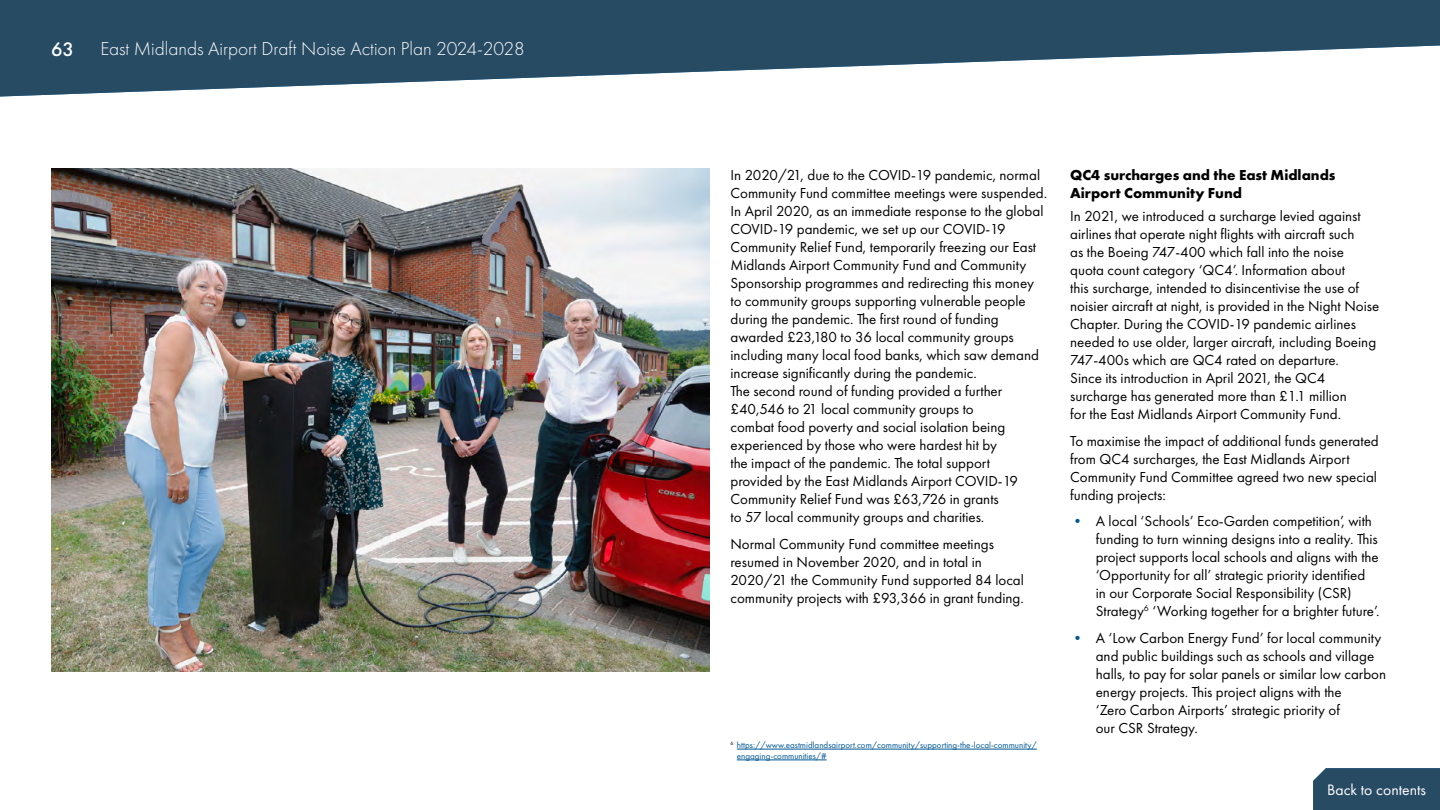
<style>
.page{position:relative;width:1440px;height:810px;background:#fff}
.page>*{position:absolute;margin:0;border:0;box-sizing:border-box;transform-origin:0 0}
.t1{font:500 20.33px "Futura PT";color:#fff}
.t2{font:300 19.42px "Futura PT";color:#fff}
.t3{font:15.75px "Futura PT";color:#fefefe}
.Body{font:15px/18px "Futura PT";color:#000}
.Header_4{font:700 15px/18px "Futura PT";color:#000}
.Footnote{font:9px/10.8px "Futura PT";color:#005694}
.s1{color:#005694}
</style>
<div class="page">
<img style="left:51px;top:169px;width:659px;height:503px">
<hr style="left:737px;top:749px;width:300px;height:1px;background:#005694">
<hr style="left:737px;top:760px;width:90px;height:1px;background:#005694">
<svg style="left:0;top:0;width:1440px;height:97px;fill:#284b64"></svg>
<div style="left:1313px;top:768px;width:127px;height:42px;background:#284b64"></div>
<h1 class="t1" style="left:51px;top:37px;width:25px">63</h1>
<p class="t2" style="left:100px;top:37px;width:426px">East Midlands Airport Draft Noise Action Plan 2024-2028</p>
<p class="Body" style="left:730px;top:166px;width:318px">In 2020/21, due to the COVID-19 pandemic, normal Community Fund committee meetings were suspended.<br>In April 2020, as an immediate response to the global COVID-19 pandemic, we set up our COVID-19<br>Community Relief Fund, temporarily freezing our East Midlands Airport Community Fund and Community Sponsorship programmes and redirecting this money to community groups supporting vulnerable people during the pandemic. The first round of funding awarded £23,180 to 36 local community groups including many local food banks, which saw demand increase significantly during the pandemic.<br>The second round of funding provided a further £40,546 to 21 local community groups to<br>combat food poverty and social isolation being experienced by those who were hardest hit by<br>the impact of the pandemic. The total support<br>provided by the East Midlands Airport COVID-19<br>Community Relief Fund was £63,726 in grants<br>to 57 local community groups and charities.</p>
<p class="Body" style="left:730px;top:535px;width:295px">Normal Community Fund committee meetings resumed in November 2020, and in total in 2020/21 the Community Fund supported 84 local community projects with £93,366 in grant funding.</p>
<p class="Footnote" style="left:737px;top:740px;width:301px;text-indent:-6px"><sup>6</sup> https://www.eastmidlandsairport.com/community/supporting-the-local-community/ engaging-communities/#</p>
<h4 class="Header_4" style="left:1070px;top:166px;width:267px">QC4 surcharges and the East Midlands<br>Airport Community Fund</h4>
<p class="Body" style="left:1070px;top:207px;width:311px">In 2021, we introduced a surcharge levied against airlines that operate night flights with aircraft such<br>as the Boeing 747-400 which fall into the noise quota count category ‘QC4’. Information about<br>this surcharge, intended to disincentivise the use of noisier aircraft at night, is provided in the Night Noise Chapter. During the COVID-19 pandemic airlines needed to use older, larger aircraft, including Boeing 747-400s which are QC4 rated on departure.<br>Since its introduction in April 2021, the QC4 surcharge has generated more than £1.1 million<br>for the East Midlands Airport Community Fund.</p>
<p class="Body" style="left:1070px;top:432px;width:310px">To maximise the impact of additional funds generated from QC4 surcharges, the East Midlands Airport Community Fund Committee agreed two new special funding projects:</p>
<p class="Body" style="left:1096px;top:512px;width:285px;text-indent:-26px"><span class="s1">•</span> A local ‘Schools’ Eco-Garden competition’, with funding to turn winning designs into a reality. This project supports local schools and aligns with the ‘Opportunity for all’ strategic priority identified<br>in our Corporate Social Responsibility (CSR)<br>Strategy<sup>6</sup> ‘Working together for a brighter future’.</p>
<p class="Body" style="left:1096px;top:629px;width:292px;text-indent:-26px"><span class="s1">•</span> A ‘Low Carbon Energy Fund’ for local community and public buildings such as schools and village halls, to pay for solar panels or similar low carbon energy projects. This project aligns with the<br>‘Zero Carbon Airports’ strategic priority of<br>our CSR Strategy.</p>
<p class="t3" style="left:1327px;top:781px;width:100px">Back to contents</p>
</div>
